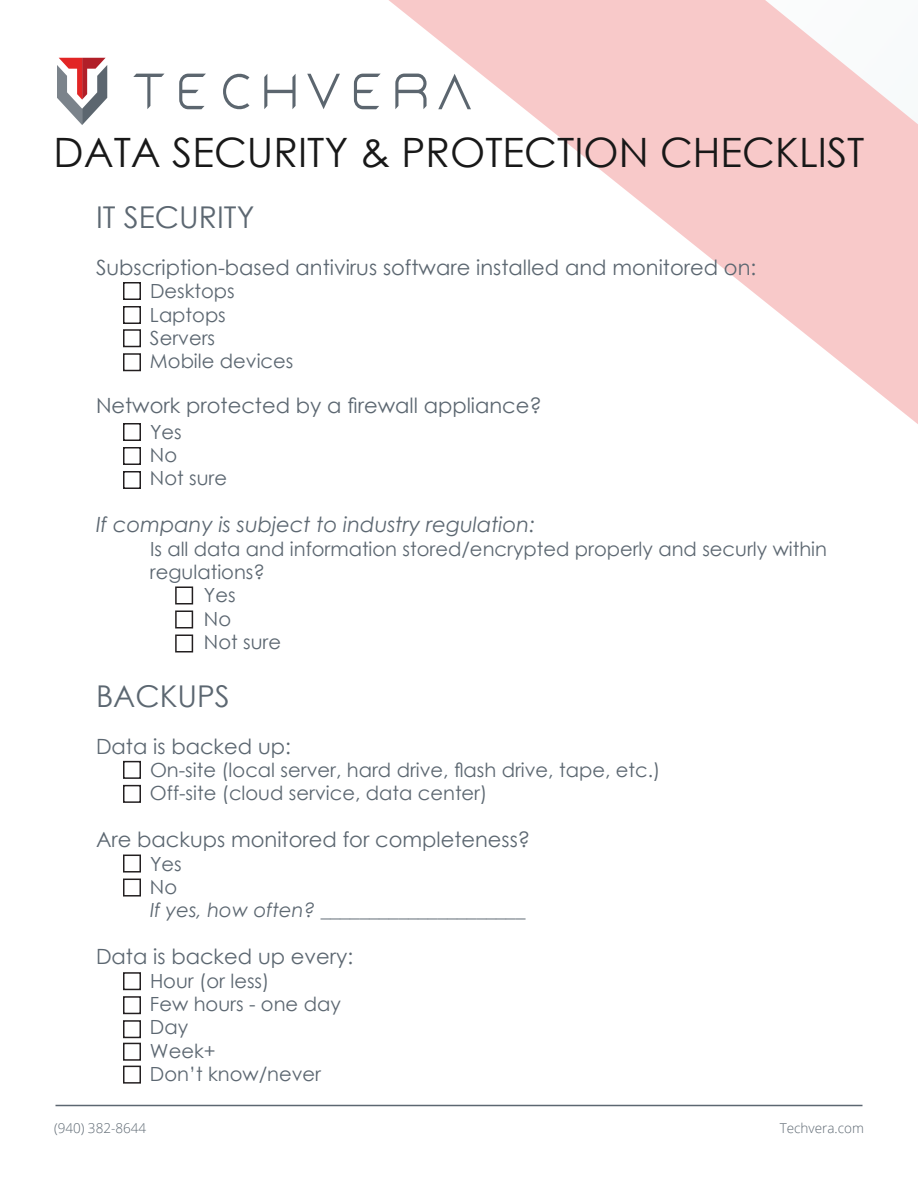
<style>
.page{position:relative;width:918px;height:1188px;background:#fff}
.page>*{position:absolute;margin:0;border:0;box-sizing:border-box;transform-origin:0 0}
.Heading_1{font:40.5px "Century Gothic";color:#181818}
.Heading_1-2{font:30px "Century Gothic";color:#5c6771}
.Heading_1-3{font:21px "Century Gothic";color:#5c6771}
.Heading_1-4{font:italic 21px "Century Gothic";color:#5c6771}
.Heading_1-5{font:19.5px/23.4px "Century Gothic";color:#5c6771}
.Heading_1-6{font:italic 19.5px "Century Gothic";color:#5c6771}
.Footer_Left_Aligned{font:300 13.5px "Open Sans";color:#5c6771}
.Footer_Right_Aligned{font:300 13.5px "Open Sans";color:#5c6771}
</style>
<div class="page">
<svg style="left:389px;top:0;width:529px;height:424px"></svg>
<div style="left:123px;top:282px;width:18px;height:18px;border:2px solid #231f20"></div>
<div style="left:123px;top:306px;width:18px;height:18px;border:2px solid #231f20"></div>
<div style="left:123px;top:329px;width:18px;height:18px;border:2px solid #231f20"></div>
<div style="left:123px;top:353px;width:18px;height:18px;border:2px solid #231f20"></div>
<div style="left:123px;top:423px;width:18px;height:18px;border:2px solid #231f20"></div>
<div style="left:123px;top:447px;width:18px;height:18px;border:2px solid #231f20"></div>
<div style="left:123px;top:471px;width:18px;height:18px;border:2px solid #231f20"></div>
<div style="left:175px;top:586px;width:18px;height:18px;border:2px solid #231f20"></div>
<div style="left:175px;top:610px;width:18px;height:18px;border:2px solid #231f20"></div>
<div style="left:175px;top:634px;width:18px;height:18px;border:2px solid #231f20"></div>
<div style="left:123px;top:761px;width:18px;height:18px;border:2px solid #231f20"></div>
<div style="left:123px;top:785px;width:18px;height:18px;border:2px solid #231f20"></div>
<div style="left:123px;top:855px;width:18px;height:18px;border:2px solid #231f20"></div>
<div style="left:123px;top:879px;width:18px;height:18px;border:2px solid #231f20"></div>
<div style="left:123px;top:972px;width:18px;height:18px;border:2px solid #231f20"></div>
<div style="left:123px;top:996px;width:18px;height:18px;border:2px solid #231f20"></div>
<div style="left:123px;top:1020px;width:18px;height:18px;border:2px solid #231f20"></div>
<div style="left:123px;top:1043px;width:18px;height:18px;border:2px solid #231f20"></div>
<div style="left:123px;top:1066px;width:18px;height:18px;border:2px solid #231f20"></div>
<hr style="left:56px;top:1105px;width:806px;height:1px;background:#5c6771">
<svg style="left:57px;top:58px;width:50px;height:67px"></svg>
<svg style="left:133px;top:71px;width:338px;height:41px"></svg>
<p class="Heading_1" style="left:54px;top:124px;width:812px">DATA SECURITY &amp; PROTECTION CHECKLIST</p>
<p class="Heading_1-2" style="left:96px;top:196px;width:160px">IT SECURITY</p>
<p class="Heading_1-3" style="left:96px;top:253px;width:662px">Subscription-based antivirus software installed and monitored on:</p>
<p class="Heading_1-5" style="left:150px;top:279px;width:86px">Desktops</p>
<p class="Heading_1-5" style="left:150px;top:303px;width:77px">Laptops</p>
<p class="Heading_1-5" style="left:150px;top:326px;width:67px">Servers</p>
<p class="Heading_1-5" style="left:150px;top:349px;width:145px">Mobile devices</p>
<p class="Heading_1-3" style="left:96px;top:391px;width:447px">Network protected by a firewall appliance?</p>
<p class="Heading_1-5" style="left:150px;top:420px;width:33px">Yes</p>
<p class="Heading_1-5" style="left:150px;top:443px;width:29px">No</p>
<p class="Heading_1-5" style="left:150px;top:466px;width:79px">Not sure</p>
<p class="Heading_1-4" style="left:96px;top:510px;width:441px">If company is subject to industry regulation:</p>
<p class="Heading_1-5" style="left:150px;top:537px;width:679px">Is all data and information stored/encrypted properly and securly within regulations?</p>
<p class="Heading_1-5" style="left:204px;top:583px;width:33px">Yes</p>
<p class="Heading_1-5" style="left:204px;top:607px;width:29px">No</p>
<p class="Heading_1-5" style="left:204px;top:630px;width:79px">Not sure</p>
<p class="Heading_1-2" style="left:96px;top:675px;width:135px">BACKUPS</p>
<p class="Heading_1-3" style="left:96px;top:731px;width:196px">Data is backed up:</p>
<p class="Heading_1-5" style="left:150px;top:758px;width:512px">On-site (local server, hard drive, flash drive, tape, etc.)</p>
<p class="Heading_1-5" style="left:150px;top:781px;width:339px">Off-site (cloud service, data center)</p>
<p class="Heading_1-3" style="left:96px;top:825px;width:436px">Are backups monitored for completeness?</p>
<p class="Heading_1-5" style="left:150px;top:852px;width:33px">Yes</p>
<p class="Heading_1-5" style="left:150px;top:875px;width:29px">No</p>
<p class="Heading_1-6" style="left:150px;top:897px;width:377px">If yes, how often? _____________________</p>
<p class="Heading_1-3" style="left:96px;top:942px;width:259px">Data is backed up every:</p>
<p class="Heading_1-5" style="left:150px;top:969px;width:121px">Hour (or less)</p>
<p class="Heading_1-5" style="left:150px;top:992px;width:192px">Few hours - one day</p>
<p class="Heading_1-5" style="left:150px;top:1015px;width:40px">Day</p>
<p class="Heading_1-5" style="left:150px;top:1039px;width:67px">Week+</p>
<p class="Heading_1-5" style="left:150px;top:1062px;width:173px">Don’t know/never</p>
<p class="Footer_Left_Aligned" style="left:54px;top:1119px;width:94px">(940) 382-8644</p>
<p class="Footer_Right_Aligned" style="left:780px;top:1119px;width:86px">Techvera.com</p>
</div>
